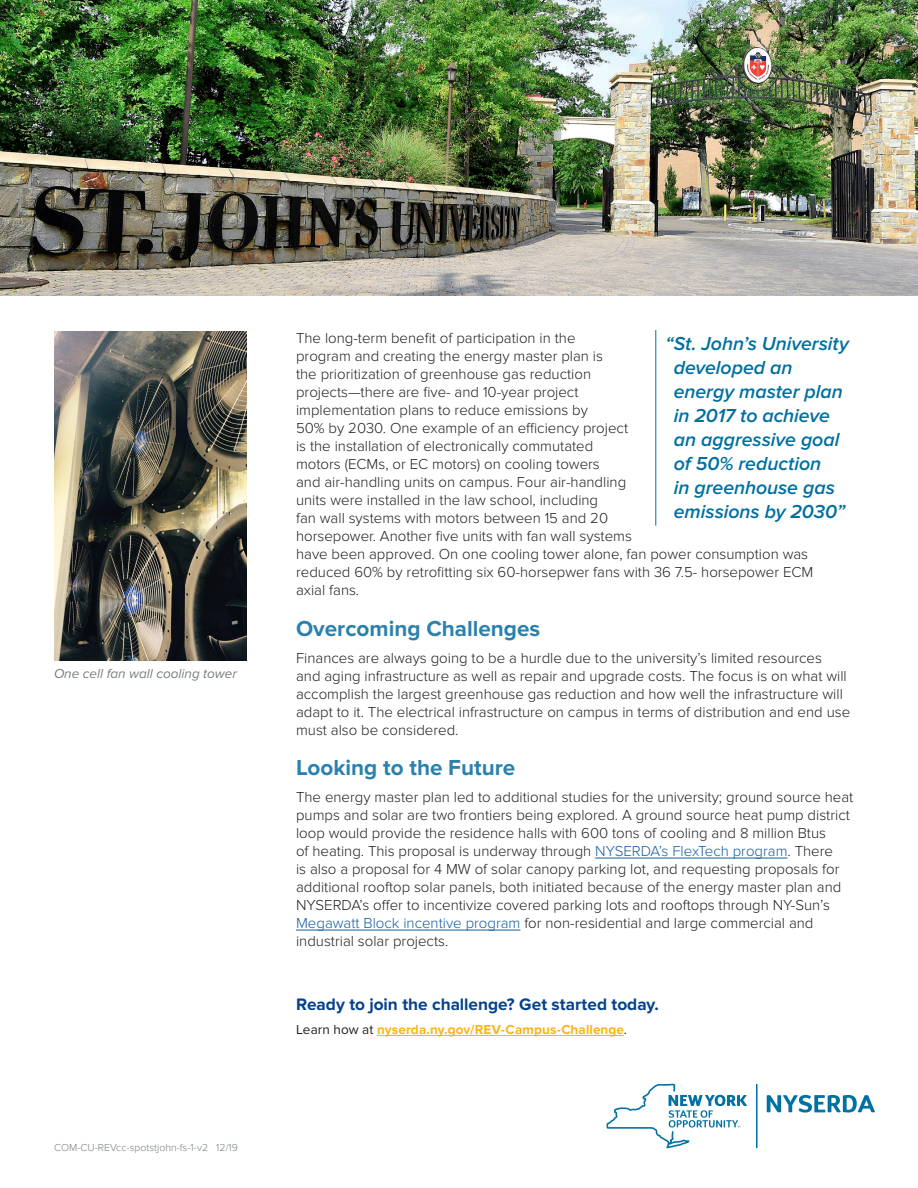
<style>
.page{position:relative;width:918px;height:1188px;background:#fff}
.page>*{position:absolute;margin:0;border:0;box-sizing:border-box;transform-origin:0 0}
.t1{font:700 22.5px "Proxima Nova";color:#2b81ad}
.t2{font:italic 600 19.5px/24px "Proxima Nova";letter-spacing:-.005em;color:#006fa0}
.t3{font:700 17.25px "Proxima Nova";color:#05428c}
.t4{font:300 15px/18px "Proxima Nova";color:#231f20}
.t5{font:700 13.5px "Proxima Nova";letter-spacing:.01em;color:#fbb416}
.t6{font:italic 13.5px "Proxima Nova";color:#787d83}
.t7{font:300 10.5px "Proxima Nova";color:#787d83}
.s1{color:#175d9e}
.s2{font-weight:400;color:#231f20}
</style>
<div class="page">
<hr style="left:595px;top:858px;width:193px;height:1px;background:#175d9e">
<hr style="left:296px;top:930px;width:224px;height:1px;background:#175d9e">
<hr style="left:377px;top:1035px;width:247px;height:1px;background:#fbb416">
<img style="left:0;top:0;width:918px;height:295px">
<img style="left:54px;top:331px;width:193px;height:330px">
<hr style="left:655px;top:330px;width:1px;height:196px;background:#006fa0">
<svg style="left:767px;top:1095px;width:108px;height:18px"></svg>
<hr style="left:756px;top:1084px;width:2px;height:64px;background:#0071a2">
<svg style="left:607px;top:1084px;width:140px;height:64px"></svg>
<p class="t6" style="left:54px;top:666px;width:184px">One cell fan wall cooling tower</p>
<p class="t7" style="left:54px;top:1142px;width:186px">COM-CU-REVcc-spotstjohn-fs-1-v2 12/19</p>
<p class="t4" style="left:296px;top:329px;width:519px">The long-term benefit of participation in the<br>program and creating the energy master plan is<br>the prioritization of greenhouse gas reduction<br>projects—there are five- and 10-year project<br>implementation plans to reduce emissions by<br>50% by 2030. One example of an efficiency project<br>is the installation of electronically commutated<br>motors (ECMs, or EC motors) on cooling towers<br>and air-handling units on campus. Four air-handling<br>units were installed in the law school, including<br>fan wall systems with motors between 15 and 20<br>horsepower. Another five units with fan wall systems<br>have been approved. On one cooling tower alone, fan power consumption was reduced 60% by retrofitting six 60-horsepwer fans with 36 7.5- horsepower ECM axial fans.</p>
<h2 class="t2" style="left:674px;top:332px;width:177px;text-indent:-8px">“ St. John’s University developed an energy master plan in 2017 to achieve an aggressive goal of 50% reduction<br>in greenhouse gas emissions by 2030”</h2>
<h1 class="t1" style="left:296px;top:615px;width:246px">Overcoming Challenges</h1>
<p class="t4" style="left:296px;top:649px;width:556px">Finances are always going to be a hurdle due to the university’s limited resources and aging infrastructure as well as repair and upgrade costs. The focus is on what will accomplish the largest greenhouse gas reduction and how well the infrastructure will adapt to it. The electrical infrastructure on campus in terms of distribution and end use must also be considered.</p>
<h1 class="t1" style="left:296px;top:755px;width:221px">Looking to the Future</h1>
<p class="t4" style="left:296px;top:788px;width:559px">The energy master plan led to additional studies for the university; ground source heat pumps and solar are two frontiers being explored. A ground source heat pump district loop would provide the residence halls with 600 tons of cooling and 8 million Btus<br>of heating. This proposal is underway through <span class="s1">NYSERDA’s FlexTech program</span>. There<br>is also a proposal for 4 MW of solar canopy parking lot, and requesting proposals for additional rooftop solar panels, both initiated because of the energy master plan and NYSERDA’s offer to incentivize covered parking lots and rooftops through NY-Sun’s <span class="s1">Megawatt Block incentive program</span> for non-residential and large commercial and industrial solar projects.</p>
<p class="t3" style="left:296px;top:995px;width:364px">Ready to join the challenge? Get started today.</p>
<p class="t5" style="left:296px;top:1021px;width:332px"><span class="s2">Learn how at</span> nyserda.ny.gov/REV-Campus-Challenge<span class="s2">.</span></p>
</div>
